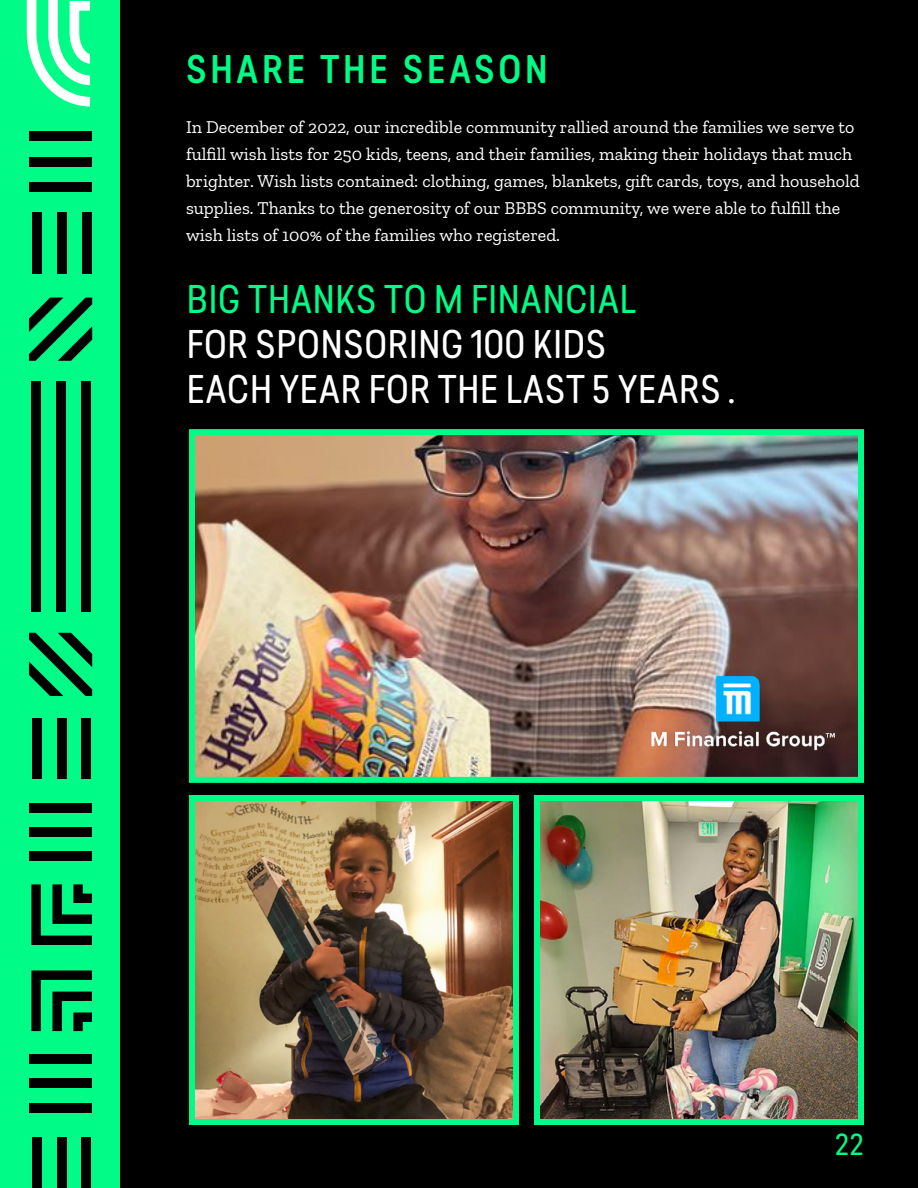
<style>
.page{position:relative;width:918px;height:1188px;background:#000}
.page>*{position:absolute;margin:0;border:0;box-sizing:border-box;transform-origin:0 0}
.t1{font:37.5px/45px "Predige Rounded";letter-spacing:.02em;color:#fff}
.t2{font:37.5px "Predige Rounded";letter-spacing:.02em;color:#00fc87}
.t3{font:500 37.5px "Predige Rounded";letter-spacing:.1em;color:#00fc87}
.t4{font:28.5px "Predige Rounded";color:#00fc87}
.t5{font:18px/27px "Zilla Slab";color:#fff}
</style>
<div class="page">
<div style="left:0;top:0;width:120px;height:1188px;background:#00fc87"></div>
<svg style="left:27px;top:0;width:62px;height:107px"></svg>
<div style="left:33px;top:718px;width:9px;height:61px;background:#000"></div>
<div style="left:57px;top:718px;width:10px;height:61px;background:#000"></div>
<div style="left:82px;top:718px;width:9px;height:61px;background:#000"></div>
<div style="left:81px;top:382px;width:9px;height:230px;background:#000"></div>
<div style="left:56px;top:382px;width:9px;height:230px;background:#000"></div>
<div style="left:31px;top:382px;width:9px;height:230px;background:#000"></div>
<svg style="left:29px;top:633px;width:63px;height:63px"></svg>
<svg style="left:31px;top:884px;width:61px;height:61px"></svg>
<div style="left:29px;top:132px;width:63px;height:9px;background:#000"></div>
<div style="left:29px;top:157px;width:63px;height:9px;background:#000"></div>
<div style="left:29px;top:182px;width:63px;height:9px;background:#000"></div>
<svg style="left:29px;top:298px;width:63px;height:63px"></svg>
<div style="left:29px;top:803px;width:63px;height:9px;background:#000"></div>
<div style="left:29px;top:827px;width:63px;height:10px;background:#000"></div>
<div style="left:29px;top:852px;width:63px;height:9px;background:#000"></div>
<div style="left:32px;top:213px;width:9px;height:61px;background:#000"></div>
<div style="left:57px;top:213px;width:9px;height:61px;background:#000"></div>
<div style="left:82px;top:213px;width:9px;height:61px;background:#000"></div>
<div style="left:33px;top:1137px;width:9px;height:51px;background:#000"></div>
<div style="left:57px;top:1137px;width:10px;height:51px;background:#000"></div>
<div style="left:82px;top:1137px;width:9px;height:51px;background:#000"></div>
<svg style="left:31px;top:970px;width:61px;height:61px"></svg>
<div style="left:29px;top:1103px;width:63px;height:10px;background:#000"></div>
<div style="left:29px;top:1079px;width:63px;height:9px;background:#000"></div>
<div style="left:29px;top:1054px;width:63px;height:10px;background:#000"></div>
<img style="left:196px;top:436px;width:661px;height:340px">
<div style="left:189px;top:429px;width:675px;height:354px;border:6px solid #00fc87"></div>
<img style="left:196px;top:802px;width:316px;height:316px">
<div style="left:189px;top:795px;width:330px;height:330px;border:6px solid #00fc87"></div>
<img style="left:541px;top:802px;width:316px;height:316px">
<div style="left:534px;top:795px;width:330px;height:330px;border:6px solid #00fc87"></div>
<div style="left:650px;top:667px;width:202px;height:91px;background:#000;opacity:.15"></div>
<img style="left:638px;top:661px;width:206px;height:102px">
<h1 class="t3" style="left:186px;top:44px;width:363px">SHARE THE SEASON</h1>
<p class="t5" style="left:186px;top:114px;width:675px">In December of 2022, our incredible community rallied around the families we serve to fulfill wish lists for 250 kids, teens, and their families, making their holidays that much brighter. Wish lists contained: clothing, games, blankets, gift cards, toys, and household supplies. Thanks to the generosity of our BBBS community, we were able to fulfill the wish lists of 100% of the families who registered.</p>
<h1 class="t2" style="left:187px;top:274px;width:451px">BIG THANKS TO M FINANCIAL</h1>
<h1 class="t1" style="left:187px;top:322px;width:550px">FOR SPONSORING 100 KIDS<br>EACH YEAR FOR THE LAST 5 YEARS .</h1>
<h2 class="t4" style="left:835px;top:1126px;width:31px">22</h2>
</div>
